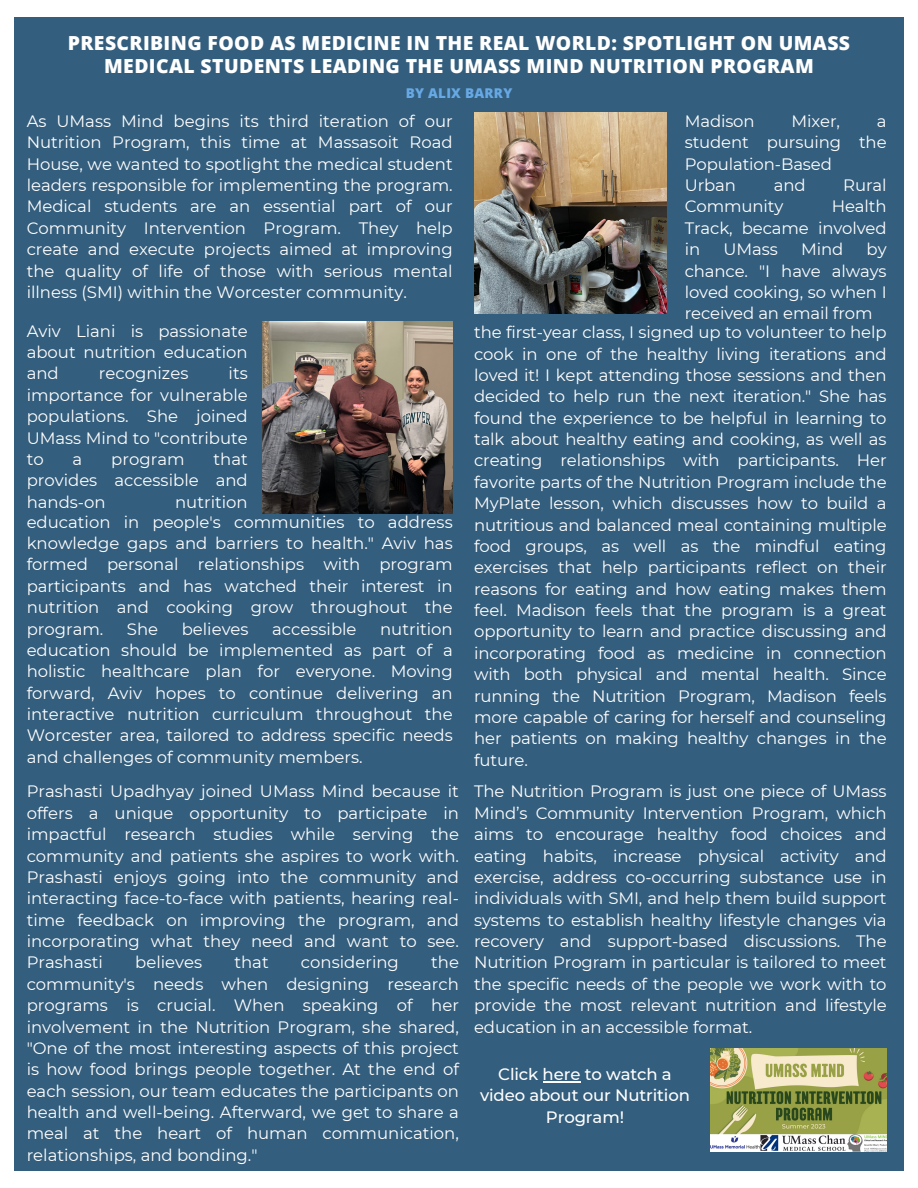
<style>
.page{position:relative;width:918px;height:1188px;background:#fff}
.page>*{position:absolute;margin:0;border:0;box-sizing:border-box;transform-origin:0 0}
.t1{font:800 19.35px/22.5px "Open Sans";letter-spacing:.02em;color:#fff;text-align:center}
.t2{font:16.5px/21.3px "Montserrat";color:#fff;text-align:justify}
.t3{font:500 16.5px/21.3px "Montserrat";letter-spacing:-.005em;color:#fff;text-align:center}
.t4{font:800 13.5px "Open Sans";letter-spacing:.02em;color:#67a9e5}
</style>
<div class="page">
<div style="left:14px;top:17px;width:890px;height:1154px;background:#345e7d"></div>
<img style="left:262px;top:321px;width:191px;height:193px">
<img style="left:474px;top:112px;width:193px;height:202px">
<img style="left:711px;top:1049px;width:175px;height:102px">
<hr style="left:543px;top:1081px;width:37px;height:1px;background:#fff">
<h3 class="t1" style="left:68px;top:31px;width:784px">PRESCRIBING FOOD AS MEDICINE IN THE REAL WORLD: SPOTLIGHT ON UMASS<br>MEDICAL STUDENTS LEADING THE UMASS MIND NUTRITION PROGRAM</h3>
<h3 class="t4" style="left:406px;top:84px;width:108px">BY ALIX BARRY</h3>
<p class="t2" style="left:685px;top:110px;width:71px">Madison</p>
<p class="t2" style="left:792px;top:110px;width:50px">Mixer,</p>
<p class="t2" style="left:27px;top:110px;width:428px">As UMass Mind begins its third iteration of our Nutrition Program, this time at Massasoit Road House, we wanted to spotlight the medical student leaders responsible for implementing the program.<br>Medical students are an essential part of our Community Intervention Program. They help create and execute projects aimed at improving the quality of life of those with serious mental illness (SMI) within the Worcester community.</p>
<p class="t2" style="left:685px;top:110px;width:203px;text-align:left;text-indent:192px">a student pursuing the<br>Population-Based<br>Urban</p>
<p class="t2" style="left:774px;top:174px;width:33px">and</p>
<p class="t2" style="left:843px;top:174px;width:45px">Rural</p>
<p class="t2" style="left:685px;top:196px;width:100px">Community</p>
<p class="t2" style="left:685px;top:196px;width:203px;text-indent:147px">Health Track, became involved in</p>
<p class="t2" style="left:685px;top:239px;width:203px;text-indent:182px">by chance. "I have always loved cooking, so when I received an email from</p>
<p class="t2" style="left:724px;top:239px;width:56px">UMass</p>
<p class="t2" style="left:801px;top:239px;width:44px">Mind</p>
<h3 class="t2" style="left:27px;top:320px;width:223px">Aviv Liani is passionate about nutrition education and</h3>
<h3 class="t2" style="left:27px;top:363px;width:223px;text-indent:202px">its importance for vulnerable populations. She joined UMass Mind to "contribute to</h3>
<h3 class="t2" style="left:99px;top:363px;width:91px">recognizes</h3>
<h3 class="t2" style="left:27px;top:448px;width:223px;text-indent:187px">that provides accessible and hands-on</h3>
<h3 class="t2" style="left:73px;top:448px;width:11px">a</h3>
<h3 class="t2" style="left:111px;top:448px;width:75px">program</h3>
<h3 class="t2" style="left:175px;top:491px;width:74px">nutrition</h3>
<h3 class="t2" style="left:27px;top:511px;width:428px">education in people's communities to address knowledge gaps and barriers to health." Aviv has formed personal relationships with program participants and has watched their interest in nutrition and cooking grow throughout the program.</h3>
<h3 class="t2" style="left:27px;top:618px;width:428px;text-indent:353px">nutrition education should be implemented as part of a holistic healthcare plan for everyone. Moving forward, Aviv hopes to continue delivering an interactive nutrition curriculum throughout the Worcester area, tailored to address specific needs and challenges of community members.</h3>
<h3 class="t2" style="left:27px;top:781px;width:434px">Prashasti Upadhyay joined UMass Mind because it offers a unique opportunity to participate in impactful research studies while serving the community and patients she aspires to work with.<br>Prashasti enjoys going into the community and interacting face-to-face with patients, hearing real&shy;time feedback on improving the program, and incorporating what they need and want to see.<br>Prashasti</h3>
<h3 class="t2" style="left:127px;top:618px;width:33px">She</h3>
<h3 class="t2" style="left:182px;top:618px;width:68px">believes</h3>
<h3 class="t2" style="left:272px;top:618px;width:86px">accessible</h3>
<h3 class="t2" style="left:27px;top:952px;width:434px;text-indent:404px">the community's needs when designing research programs is crucial. When speaking of her involvement in the Nutrition Program, she shared, "One of the most interesting aspects of this project is how food brings people together. At the end of each session, our team educates the participants on health and well-being. Afterward, we get to share a meal at the heart of human communication, relationships, and bonding."</h3>
<h3 class="t2" style="left:135px;top:952px;width:68px">believes</h3>
<h3 class="t2" style="left:234px;top:952px;width:36px">that</h3>
<h3 class="t2" style="left:301px;top:952px;width:99px">considering</h3>
<h3 class="t2" style="left:474px;top:322px;width:414px">the first-year class, I signed up to volunteer to help cook in one of the healthy living iterations and loved it! I kept attending those sessions and then decided to help run the next iteration." She has found the experience to be helpful in learning to talk about healthy eating and cooking, as well as creating relationships with participants. Her favorite parts of the Nutrition Program include the MyPlate lesson, which discusses how to build a nutritious and balanced meal containing multiple food groups, as well as the mindful eating exercises that help participants reflect on their reasons for eating and how eating makes them feel. Madison feels that the program is a great opportunity to learn and practice discussing and incorporating food as medicine in connection with both physical and mental health. Since running the Nutrition Program, Madison feels more capable of caring for herself and counseling her patients on making healthy changes in the future.</h3>
<h2 class="t2" style="left:474px;top:781px;width:414px">The Nutrition Program is just one piece of UMass Mind’s Community Intervention Program, which aims to encourage healthy food choices and eating habits, increase physical activity and exercise, address co-occurring substance use in individuals with SMI, and help them build support systems to establish healthy lifestyle changes via recovery and support-based discussions. The Nutrition Program in particular is tailored to meet the specific needs of the people we work with to provide the most relevant nutrition and lifestyle education in an accessible format.</h2>
<p class="t3" style="left:480px;top:1063px;width:211px">Click here to watch a video about our Nutrition<br>Program!</p>
</div>
